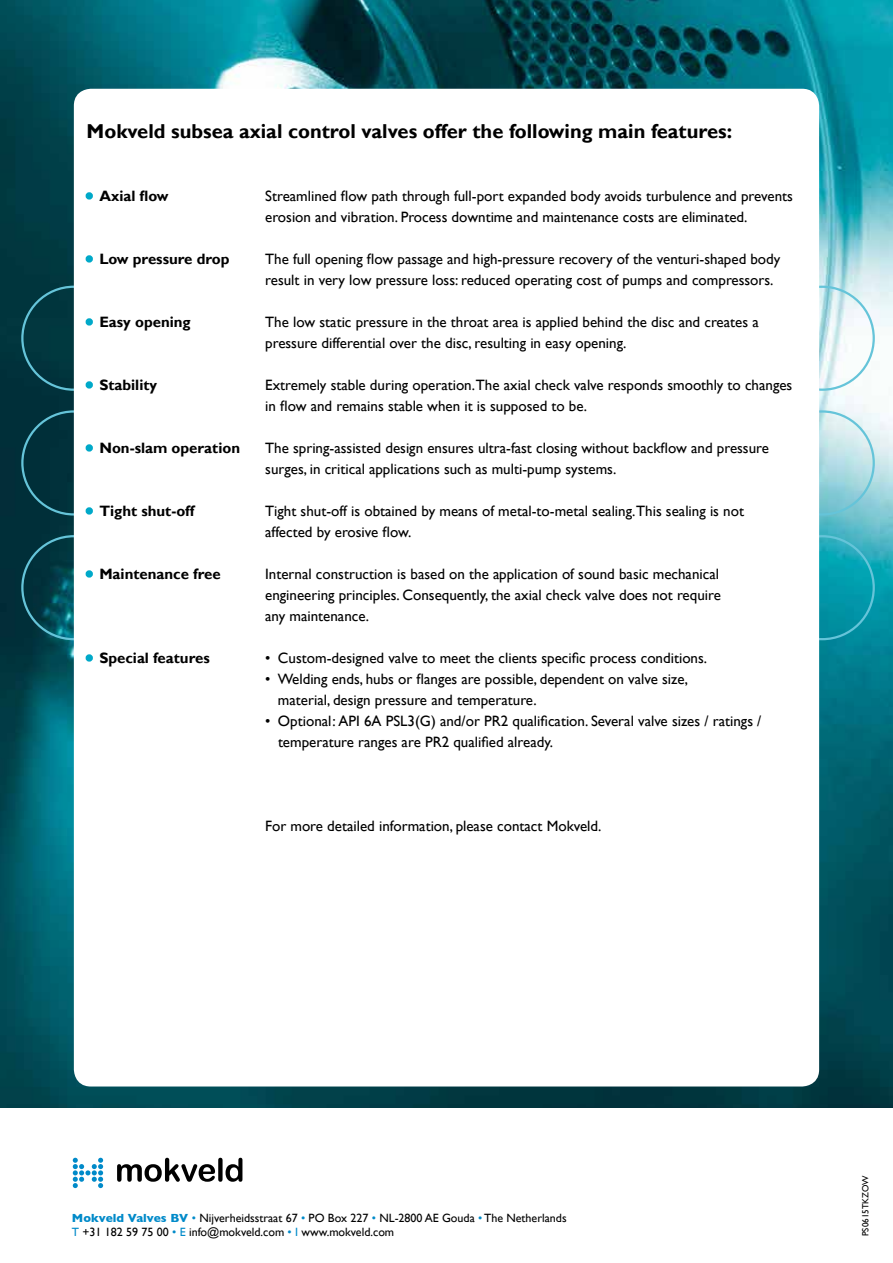
<style>
.page{position:relative;width:893px;height:1263px;background:#fff}
.page>*{position:absolute;margin:0;border:0;box-sizing:border-box;transform-origin:0 0}
.t1{font:700 20.1px "Gill Sans";color:#000}
.t2{font:15px/21px "Gill Sans";color:#000}
.t3{font:700 15px "Gill Sans";color:#000}
.t4{font:12px/14.4px "Gill Sans";color:#000}
.t5{font:9px "Gill Sans";color:#000}
.s1{color:#00a9c9}
.s2{font-weight:700;color:#008ac9}
.s3{color:#008ac9}
</style>
<div class="page">
<img style="left:0;top:0;width:893px;height:1108px">
<svg style="left:117px;top:1158px;width:125px;height:24px"></svg>
<svg style="left:73px;top:1158px;width:30px;height:30px"></svg>
<div style="left:74px;top:89px;width:745px;height:997px;background:#fff;border-radius:17px"></div>
<svg style="left:85px;top:192px;width:8px;height:8px"></svg>
<svg style="left:85px;top:255px;width:8px;height:8px"></svg>
<svg style="left:85px;top:318px;width:8px;height:8px"></svg>
<svg style="left:85px;top:381px;width:8px;height:8px"></svg>
<svg style="left:85px;top:444px;width:8px;height:8px"></svg>
<svg style="left:85px;top:507px;width:8px;height:8px"></svg>
<svg style="left:85px;top:570px;width:8px;height:8px"></svg>
<svg style="left:85px;top:654px;width:8px;height:8px"></svg>
<h1 class="t1" style="left:87px;top:119px;width:647px">Mokveld subsea axial control valves offer the following main features:</h1>
<p class="t3" style="left:87px;top:187px;width:84px"><span class="s1">•</span> Axial flow</p>
<p class="t2" style="left:265px;top:186px;width:529px">Streamlined flow path through full-port expanded body avoids turbulence and prevents erosion and vibration. Process downtime and maintenance costs are eliminated.</p>
<p class="t3" style="left:87px;top:250px;width:144px"><span class="s1">•</span> Low pressure drop</p>
<p class="t2" style="left:265px;top:249px;width:517px">The full opening flow passage and high-pressure recovery of the venturi-shaped body result in very low pressure loss: reduced operating cost of pumps and compressors.</p>
<p class="t3" style="left:87px;top:313px;width:106px"><span class="s1">•</span> Easy opening</p>
<p class="t2" style="left:265px;top:312px;width:495px">The low static pressure in the throat area is applied behind the disc and creates a pressure differential over the disc, resulting in easy opening.</p>
<p class="t3" style="left:87px;top:376px;width:72px"><span class="s1">•</span> Stability</p>
<p class="t2" style="left:265px;top:375px;width:529px">Extremely stable during operation.The axial check valve responds smoothly to changes in flow and remains stable when it is supposed to be.</p>
<p class="t3" style="left:87px;top:439px;width:155px"><span class="s1">•</span> Non-slam operation</p>
<p class="t2" style="left:265px;top:438px;width:505px">The spring-assisted design ensures ultra-fast closing without backflow and pressure surges, in critical applications such as multi-pump systems.</p>
<p class="t3" style="left:87px;top:502px;width:109px"><span class="s1">•</span> Tight shut-off</p>
<p class="t2" style="left:265px;top:501px;width:480px">Tight shut-off is obtained by means of metal-to-metal sealing.This sealing is not affected by erosive flow.</p>
<p class="t3" style="left:87px;top:565px;width:136px"><span class="s1">•</span> Maintenance free</p>
<p class="t2" style="left:265px;top:564px;width:457px">Internal construction is based on the application of sound basic mechanical engineering principles. Consequently, the axial check valve does not require any maintenance.</p>
<p class="t3" style="left:87px;top:649px;width:125px"><span class="s1">•</span> Special features</p>
<p class="t2" style="left:265px;top:648px;width:443px">• Custom-designed valve to meet the clients specific process conditions.</p>
<p class="t2" style="left:278px;top:669px;width:412px;text-indent:-13px">• Welding ends, hubs or flanges are possible, dependent on valve size, material, design pressure and temperature.</p>
<p class="t2" style="left:278px;top:711px;width:485px;text-indent:-13px">• Optional: API 6A PSL3(G) and/or PR2 qualification. Several valve sizes / ratings / temperature ranges are PR2 qualified already.</p>
<p class="t2" style="left:265px;top:816px;width:338px">For more detailed information, please contact Mokveld.</p>
<p class="t4" style="left:72px;top:1210px;width:496px"><span class="s2">Mokveld Valves BV</span> <span class="s3">•</span> Nijverheidsstraat 67 <span class="s3">•</span> PO Box 227 <span class="s3">•</span> NL-2800 AE Gouda <span class="s3">•</span> The Netherlands<br><span class="s3">T</span> +31 182 59 75 00 <span class="s3">• E</span> info@mokveld.com <span class="s3">• I</span> www.mokveld.com</p>
<p class="t5" style="left:860px;top:1236px;width:62px;rotate:-90deg">PS0615TKZOW</p>
</div>
